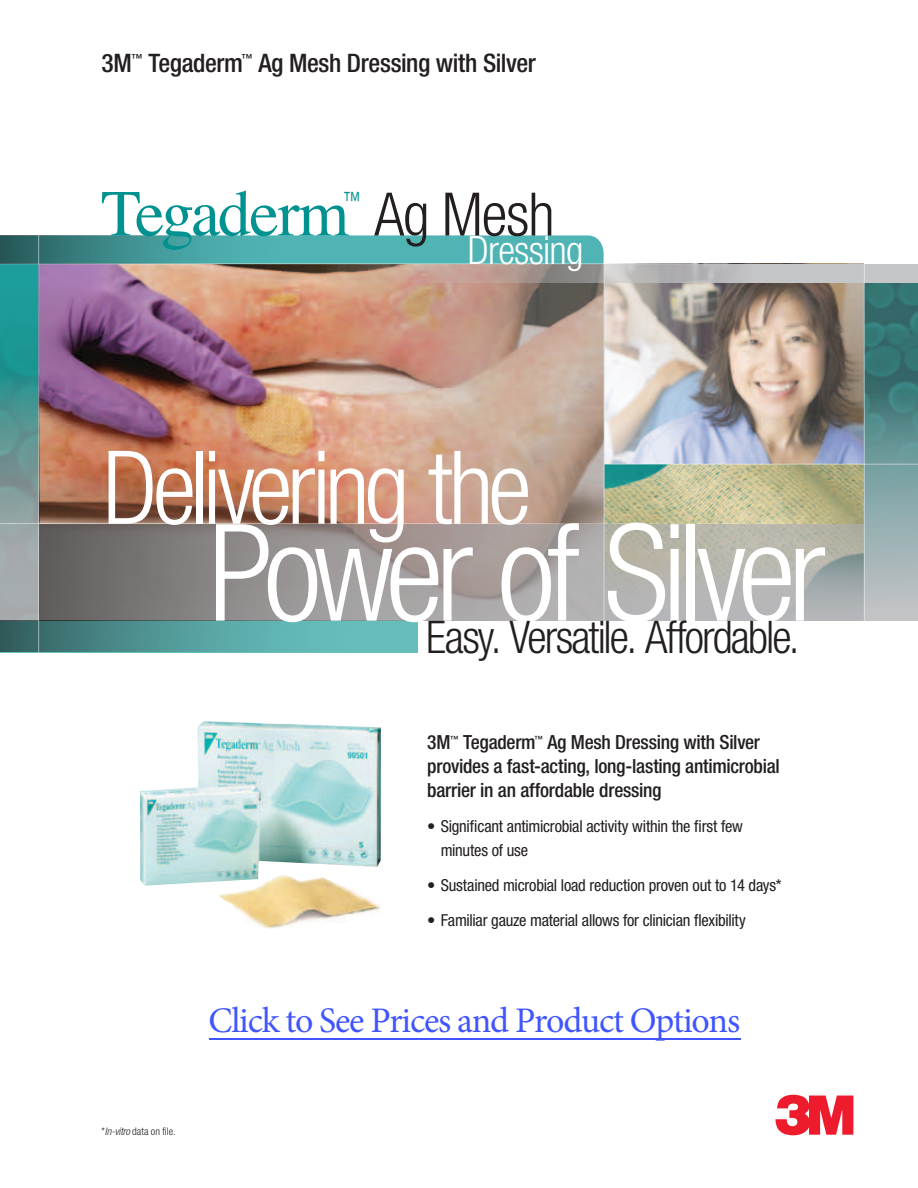
<style>
.page{position:relative;width:918px;height:1188px;background:#fff}
.page>*{position:absolute;margin:0;border:0;box-sizing:border-box;transform-origin:0 0}
.t1{font:300 condensed 135px "Helvetica Neue LT Std";letter-spacing:-.055em;color:#fff}
.t2{font:300 condensed 102px "Helvetica Neue LT Std";letter-spacing:-.055em;color:#fff}
.t3{font:65.85px "Times";letter-spacing:-.03em;color:#009290}
.t4{font:57px "Logo 3 M Font";color:#ee1b2d}
.t5{font:300 condensed 45px "Helvetica Neue LT Std";letter-spacing:-.04em;color:#231f20}
.t6{font:300 condensed 39.15px "Helvetica Neue LT Std";letter-spacing:-.02em;color:#fff}
.t7{font:36px "Minion Pro";letter-spacing:-.035em;color:#4055ff}
.t8{font:500 condensed 25.5px "Helvetica Neue LT Std";letter-spacing:-.015em;color:#231f20}
.t9{font:condensed 22.65px "Helvetica Neue LT Std";color:#009290;scale:.75 1}
.t10{font:500 condensed 19.5px/24px "Helvetica Neue LT Std";letter-spacing:-.015em;color:#231f20}
.t11{font:condensed 16.5px/24px "Helvetica Neue LT Std";letter-spacing:-.015em;color:#231f20}
.t12{font:500 condensed 11.25px "Helvetica Neue LT Std";color:#231f20}
.t13{font:300 condensed 10.5px "Helvetica Neue LT Std";letter-spacing:.005em;color:#231f20}
.t14{font:500 condensed 8.55px "Helvetica Neue LT Std";color:#231f20}
.s1{font-family:"Helvetica Neue LT Std";font-weight:300;font-stretch:condensed;font-size:60px;color:#231f20}
.s2{font-style:italic}
</style>
<div class="page">
<div style="left:284px;top:235px;width:320px;height:28px;background:#50b4b4"></div>
<div style="left:864px;top:282px;width:54px;height:339px;background:#bfc2c4"></div>
<img style="left:39px;top:282px;width:825px;height:241px">
<div style="left:0;top:620px;width:417px;height:33px;background:#66bdbc"></div>
<svg style="left:865px;top:283px;width:53px;height:310px;background:#659192"></svg>
<div style="left:0;top:264px;width:39px;height:356px;background:#1c9a98"></div>
<svg style="left:327px;top:282px;width:277px;height:241px;background:#c59f8c"></svg>
<svg style="left:357px;top:524px;width:507px;height:97px;background:#b3b4ae"></svg>
<svg style="left:39px;top:264px;width:879px;height:18px;background:#b8a29f"></svg>
<svg style="left:0;top:376px;width:38px;height:244px;background:#7c9d9d"></svg>
<img style="left:140px;top:721px;width:241px;height:208px">
<svg style="left:39px;top:524px;width:629px;height:96px;background:#96918f"></svg>
<div style="left:0;top:235px;width:284px;height:29px;background:linear-gradient(to right,#2b6060,#55c0c0)"></div>
<div style="left:0;top:620px;width:357px;height:32px;background:linear-gradient(to right,#366464,#6ccac9)"></div>
<hr style="left:38px;top:220px;width:1px;height:438px;background:#fff">
<hr style="left:604px;top:464px;width:314px;height:1px;background:#fff">
<hr style="left:864px;top:262px;width:1px;height:364px;background:#fff">
<hr style="left:604px;top:262px;width:1px;height:396px;background:#fff">
<hr style="left:0;top:523px;width:864px;height:1px;background:#fff">
<hr style="left:209px;top:1038px;width:531px;height:2px;background:#4055ff">
<h3 class="t8" style="left:102px;top:48px;width:32px">3M</h3>
<p class="t12" style="left:132px;top:51px;width:13px">™</p>
<h3 class="t8" style="left:149px;top:48px;width:96px">Tegaderm</h3>
<p class="t12" style="left:241px;top:51px;width:13px">™</p>
<h3 class="t8" style="left:258px;top:48px;width:279px">Ag Mesh Dressing with Silver</h3>
<h3 class="t3" style="left:101px;top:172px;width:455px">Tegaderm <span class="s1">Ag Mesh</span></h3>
<h3 class="t9" style="left:343px;top:186px;width:24px">™</h3>
<h3 class="t6" style="left:468px;top:227px;width:117px">Dressing</h3>
<h2 class="t2" style="left:103px;top:429px;width:430px">Delivering the</h2>
<h1 class="t1" style="left:208px;top:495px;width:619px">Power of Silver</h1>
<h3 class="t5" style="left:426px;top:611px;width:375px">Easy. Versatile. Affordable.</h3>
<p class="t10" style="left:427px;top:730px;width:354px;text-indent:120px">Ag Mesh Dressing with Silver provides a fast-acting, long-lasting antimicrobial barrier in an affordable dressing</p>
<p class="t11" style="left:441px;top:814px;width:304px;text-indent:-13px">• Significant antimicrobial activity within the first few minutes of use</p>
<p class="t11" style="left:427px;top:873px;width:356px">• Sustained microbial load reduction proven out to 14 days*</p>
<p class="t11" style="left:427px;top:908px;width:320px">• Familiar gauze material allows for clinician flexibility</p>
<p class="t10" style="left:427px;top:730px;width:25px">3M</p>
<p class="t14" style="left:450px;top:733px;width:10px">™</p>
<p class="t10" style="left:463px;top:730px;width:74px">Tegaderm</p>
<p class="t14" style="left:534px;top:733px;width:10px">™</p>
<p class="t13" style="left:102px;top:1125px;width:76px">*<span class="s2">In-vitro</span> data on file.</p>
<h3 class="t7" style="left:209px;top:996px;width:533px">Click to See Prices and Product Options</h3>
<h3 class="t4" style="left:776px;top:1087px;width:92px">3</h3>
</div>
